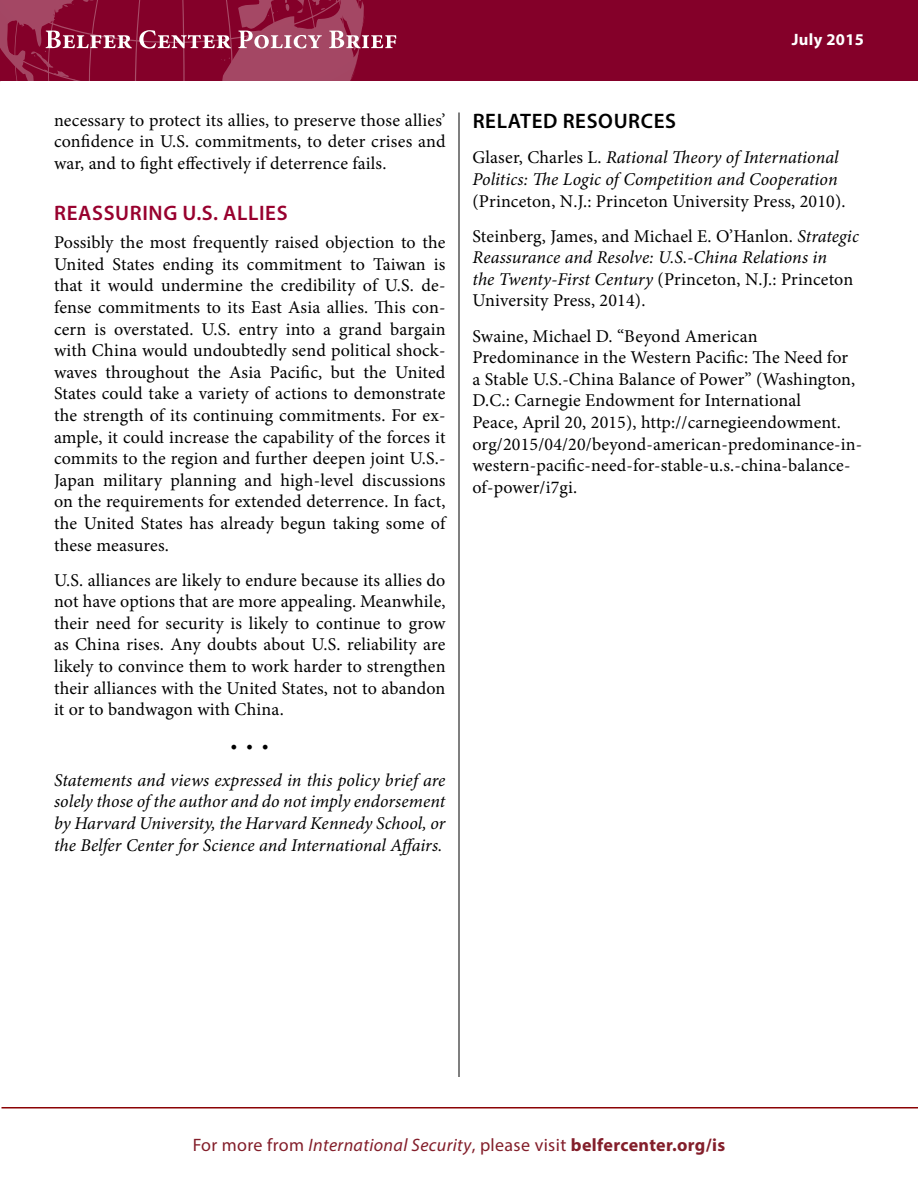
<style>
.page{position:relative;width:918px;height:1188px;background:#fff}
.page>*{position:absolute;margin:0;border:0;box-sizing:border-box;transform-origin:0 0}
.t1{font:600 21px "Myriad Pro";letter-spacing:.03em;color:#98002e}
.t2{font:600 21px "Myriad Pro";letter-spacing:.03em;color:#000}
.Body_paragraphs{font:18px/21.6px "Minion Pro";letter-spacing:.01em;color:#000;text-align:justify}
.Body_paragraphs-2{font:italic 18px/21.6px "Minion Pro";color:#000}
.t3{font:18px "Myriad Pro";letter-spacing:.02em;color:#831e2a}
.t4{font:700 16.5px "Myriad Pro";letter-spacing:.02em;color:#fff}
.s1{font-style:normal}
.s2{font-style:italic}
.s3{font-weight:700}
</style>
<div class="page">
<div style="left:0;top:0;width:918px;height:81px;background:#840029"></div>
<svg style="left:0;top:0;width:396px;height:81px"></svg>
<hr style="left:2px;top:1107px;width:916px;height:1px;background:#8b0304">
<hr style="left:459px;top:112px;width:1px;height:965px;background:#000">
<p class="Body_paragraphs" style="left:54px;top:109px;width:393px">necessary to protect its allies, to preserve those allies’ confidence in U.S. commitments, to deter crises and war, and to fight effectively if deterrence fails.</p>
<p class="t1" style="left:54px;top:199px;width:235px">REASSURING U.S. ALLIES</p>
<p class="Body_paragraphs" style="left:54px;top:232px;width:393px">Possibly the most frequently raised objection to the United States ending its commitment to Taiwan is that it would undermine the credibility of U.S. de&shy;fense commitments to its East Asia allies. This con&shy;cern is overstated. U.S. entry into a grand bargain with China would undoubtedly send political shock&shy;waves throughout the Asia Pacific, but the United States could take a variety of actions to demonstrate the strength of its continuing commitments. For ex&shy;ample, it could increase the capability of the forces it commits to the region and further deepen joint U.S.- Japan military planning and high-level discussions on the requirements for extended deterrence. In fact, the United States has already begun taking some of these measures.</p>
<p class="Body_paragraphs" style="left:54px;top:569px;width:393px">U.S. alliances are likely to endure because its allies do not have options that are more appealing. Meanwhile, their need for security is likely to continue to grow as China rises. Any doubts about U.S. reliability are likely to convince them to work harder to strengthen their alliances with the United States, not to abandon it or to bandwagon with China.</p>
<p class="Body_paragraphs" style="left:231px;top:734px;width:40px">• • •</p>
<p class="Body_paragraphs-2" style="left:54px;top:769px;width:393px;text-align:justify">Statements and views expressed in this policy brief are solely those of the author and do not imply endorsement by Harvard University, the Harvard Kennedy School, or the Belfer Center for Science and International Affairs.</p>
<p class="t4" style="left:792px;top:29px;width:74px">July 2015</p>
<p class="t2" style="left:473px;top:108px;width:205px">RELATED RESOURCES</p>
<p class="Body_paragraphs-2" style="left:472px;top:147px;width:375px"><span class="s1">Glaser, Charles L.</span> Rational Theory of International<br>Politics: The Logic of Competition and Cooperation <span class="s1">(Princeton, N.J.: Princeton University Press, 2010).</span></p>
<p class="Body_paragraphs" style="left:472px;top:225px;width:388px;text-align:left">Steinberg, James, and Michael E. O’Hanlon. <span class="s2">Strategic Reassurance and Resolve: U.S.-China Relations in<br>the Twenty-First Century</span> (Princeton, N.J.: Princeton University Press, 2014).</p>
<p class="Body_paragraphs" style="left:472px;top:325px;width:391px;text-align:left">Swaine, Michael D. “Beyond American Predominance in the Western Pacific: The Need for<br>a Stable U.S.-China Balance of Power” (Washington, D.C.: Carnegie Endowment for International<br>Peace, April 20, 2015), http://carnegieendowment. org/2015/04/20/beyond-american-predominance-in&shy;western-pacific-need-for-stable-u.s.-china-balance&shy;of-power/i7gi.</p>
<p class="t3" style="left:193px;top:1133px;width:534px">For more from <span class="s2">International Security</span>, please visit <span class="s3">belfercenter.org/is</span></p>
</div>
